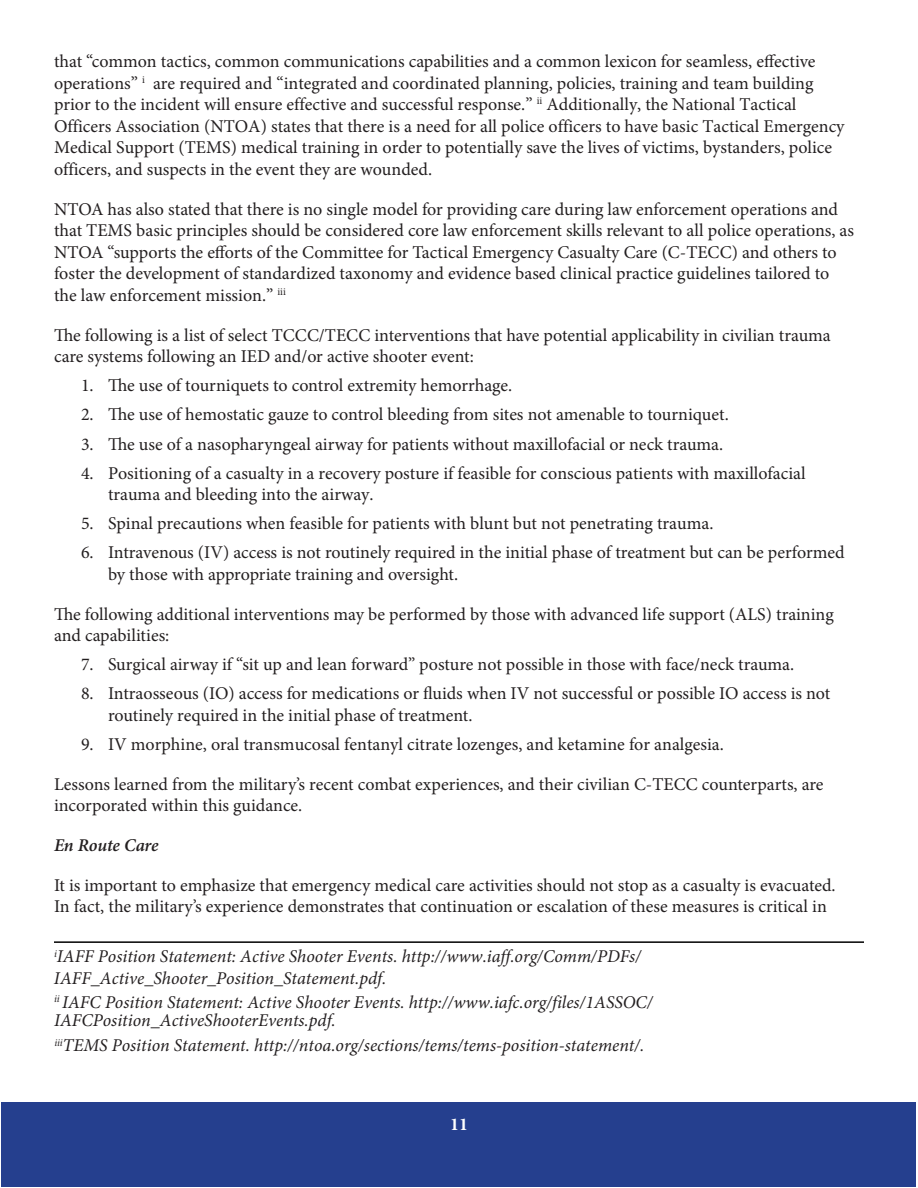
<style>
.page{position:relative;width:918px;height:1188px;background:#fff}
.page>*{position:absolute;margin:0;border:0;box-sizing:border-box;transform-origin:0 0}
.t1{font:18px/21.6px "Minion Pro";color:#231f20}
.t2{font:italic 18px/21.5px "Minion Pro";color:#231f20}
.t3{font:italic 600 18px "Minion Pro";letter-spacing:-.01em;color:#231f20}
.t4{font:700 18px "Minion Pro";color:#fff}
</style>
<div class="page">
<div style="left:2px;top:1102px;width:914px;height:84px;background:#253f8e"></div>
<hr style="left:54px;top:941px;width:810px;height:2px;background:#000">
<p class="t1" style="left:54px;top:51px;width:792px">that “common tactics, common communications capabilities and a common lexicon for seamless, effective operations” <sup>i</sup> are required and “integrated and coordinated planning, policies, training and team building prior to the incident will ensure effective and successful response.” <sup>ii</sup> Additionally, the National Tactical Officers Association (NTOA) states that there is a need for all police officers to have basic Tactical Emergency Medical Support (TEMS) medical training in order to potentially save the lives of victims, bystanders, police officers, and suspects in the event they are wounded.</p>
<p class="t1" style="left:54px;top:198px;width:801px">NTOA has also stated that there is no single model for providing care during law enforcement operations and that TEMS basic principles should be considered core law enforcement skills relevant to all police operations, as NTOA “supports the efforts of the Committee for Tactical Emergency Casualty Care (C-TECC) and others to foster the development of standardized taxonomy and evidence based clinical practice guidelines tailored to the law enforcement mission.” <sup>iii</sup></p>
<p class="t1" style="left:54px;top:324px;width:778px">The following is a list of select TCCC/TECC interventions that have potential applicability in civilian trauma care systems following an IED and/or active shooter event:</p>
<p class="t1" style="left:81px;top:375px;width:433px">1. The use of tourniquets to control extremity hemorrhage.</p>
<p class="t1" style="left:81px;top:404px;width:649px">2. The use of hemostatic gauze to control bleeding from sites not amenable to tourniquet.</p>
<p class="t1" style="left:81px;top:433px;width:644px">3. The use of a nasopharyngeal airway for patients without maxillofacial or neck trauma.</p>
<p class="t1" style="left:108px;top:462px;width:699px;text-indent:-27px">4. Positioning of a casualty in a recovery posture if feasible for conscious patients with maxillofacial trauma and bleeding into the airway.</p>
<p class="t1" style="left:81px;top:513px;width:634px">5. Spinal precautions when feasible for patients with blunt but not penetrating trauma.</p>
<p class="t1" style="left:108px;top:542px;width:738px;text-indent:-27px">6. Intravenous (IV) access is not routinely required in the initial phase of treatment but can be performed by those with appropriate training and oversight.</p>
<p class="t1" style="left:54px;top:603px;width:781px">The following additional interventions may be performed by those with advanced life support (ALS) training and capabilities:</p>
<p class="t1" style="left:81px;top:654px;width:715px">7. Surgical airway if “sit up and lean forward” posture not possible in those with face/neck trauma.</p>
<p class="t1" style="left:108px;top:683px;width:724px;text-indent:-27px">8. Intraosseous (IO) access for medications or fluids when IV not successful or possible IO access is not routinely required in the initial phase of treatment.</p>
<p class="t1" style="left:81px;top:734px;width:644px">9. IV morphine, oral transmucosal fentanyl citrate lozenges, and ketamine for analgesia.</p>
<p class="t1" style="left:54px;top:773px;width:771px">Lessons learned from the military’s recent combat experiences, and their civilian C-TECC counterparts, are incorporated within this guidance.</p>
<p class="t3" style="left:54px;top:833px;width:106px">En Route Care</p>
<p class="t1" style="left:54px;top:874px;width:783px">It is important to emphasize that emergency medical care activities should not stop as a casualty is evacuated.<br>In fact, the military’s experience demonstrates that continuation or escalation of these measures is critical in</p>
<p class="t2" style="left:54px;top:946px;width:589px"><sup>i</sup>IAFF Position Statement: Active Shooter Events. http://www.iaff.org/Comm/PDFs/<br>IAFF_Active_Shooter_Position_Statement.pdf.</p>
<p class="t2" style="left:54px;top:993px;width:600px;line-height:18.5px"><sup>ii</sup> IAFC Position Statement: Active Shooter Events. http://www.iafc.org/files/1ASSOC/<br>IAFCPosition_ActiveShooterEvents.pdf.</p>
<p class="t2" style="left:54px;top:1035px;width:592px"><sup>iii</sup>TEMS Position Statement. http://ntoa.org/sections/tems/tems-position-statement/.</p>
<p class="t4" style="left:450px;top:1112px;width:19px">11</p>
</div>
